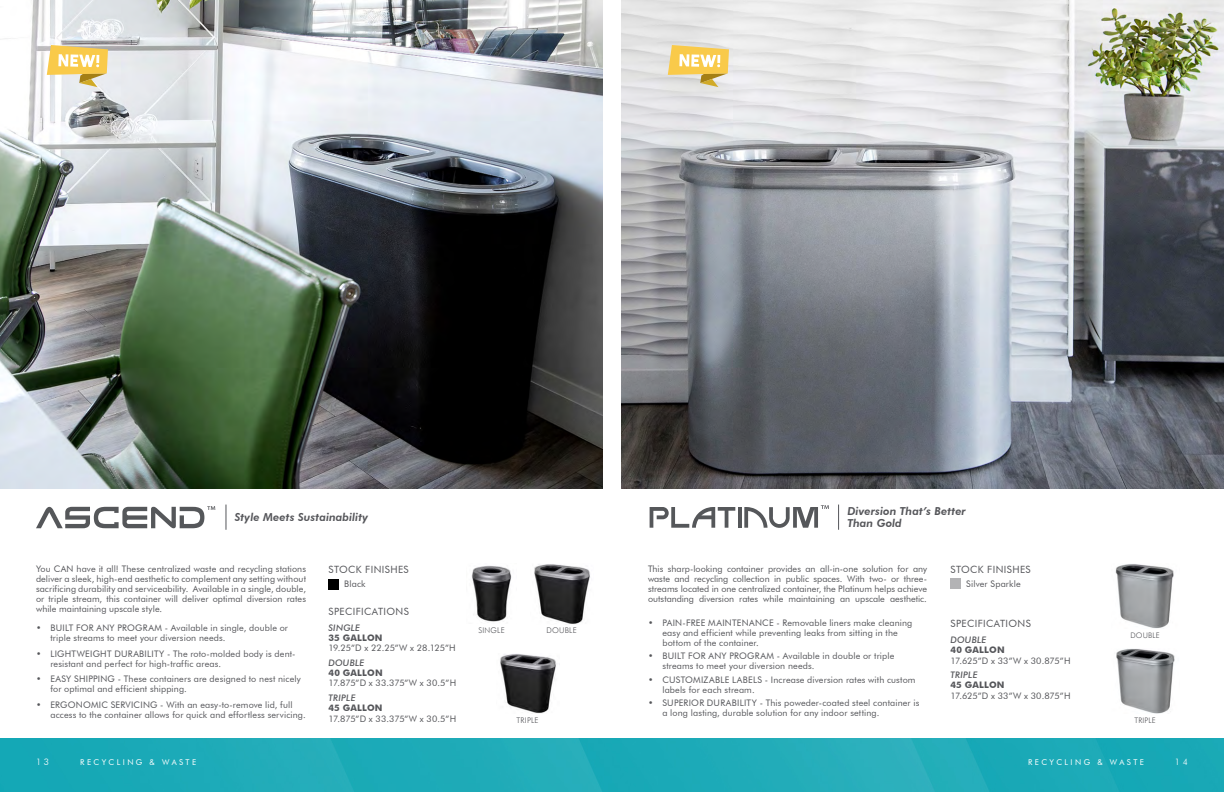
<style>
.page{position:relative;width:1224px;height:792px;background:#fff}
.page>*{position:absolute;margin:0;border:0;box-sizing:border-box;transform-origin:0 0}
.t1{font:italic 800 11px/12px "Futura BT";letter-spacing:.005em;color:#55565a}
.t2{font:10px "Futura BT";letter-spacing:.04em;color:#55565a}
.t3{font:9px/10px "Futura BT";letter-spacing:.015em;color:#55565a}
.t4{font:9px "Futura BT";letter-spacing:-.02em;color:#55565a}
.t5{font:700 9px "Futura BT";letter-spacing:.02em;color:#55565a}
.t6{font:italic 500 9px "Futura BT";letter-spacing:.025em;color:#55565a}
.t7{font:300 9px "Futura BT";color:#fff}
.t8{font:8px "Futura BT";letter-spacing:.3em;color:#fff}
.t9{font:300 7.8px "Futura BT";letter-spacing:.025em;color:#55565a}
.t10{font:300 7.6px "Futura BT";letter-spacing:.025em;color:#55565a}
</style>
<div class="page">
<img style="left:0;top:738px;width:1224px;height:54px">
<img style="left:0;top:0;width:603px;height:488px">
<img style="left:621px;top:0;width:603px;height:488px">
<svg style="left:47px;top:45px;width:61px;height:42px;background:#efd58f"></svg>
<svg style="left:668px;top:45px;width:61px;height:42px;background:#edd38c"></svg>
<img style="left:1116px;top:649px;width:59px;height:64px">
<img style="left:471px;top:565px;width:41px;height:57px">
<img style="left:534px;top:564px;width:56px;height:60px">
<img style="left:1115px;top:564px;width:59px;height:64px">
<svg style="left:225px;top:505px;width:1px;height:25px"></svg>
<svg style="left:36px;top:506px;width:179px;height:22px"></svg>
<svg style="left:838px;top:505px;width:1px;height:25px"></svg>
<svg style="left:650px;top:507px;width:85px;height:21px"></svg>
<hr style="left:738px;top:507px;width:4px;height:21px;background:#55575a">
<svg style="left:744px;top:505px;width:85px;height:23px"></svg>
<div style="left:328px;top:579px;width:11px;height:11px;background:#000"></div>
<div style="left:950px;top:578px;width:11px;height:11px;background:#b3b3b5"></div>
<img style="left:500px;top:654px;width:57px;height:59px">
<p class="t1" style="left:235px;top:511px;width:135px">Style Meets Sustainability</p>
<p class="t3" style="left:36px;top:564px;width:272px;text-align:justify">You CAN have it all! These centralized waste and recycling stations deliver a sleek, high-end aesthetic to complement any setting without sacrificing durability and serviceability. Available in a single, double, or triple stream, this container will deliver optimal diversion rates while maintaining upscale style.</p>
<p class="t3" style="left:50px;top:623px;width:239px;text-indent:-14px">• BUILT FOR ANY PROGRAM - Available in single, double or triple streams to meet your diversion needs.</p>
<p class="t3" style="left:50px;top:649px;width:247px;text-indent:-14px">• LIGHTWEIGHT DURABILITY - The roto-molded body is dent&shy;resistant and perfect for high-traffic areas.</p>
<p class="t3" style="left:50px;top:674px;width:252px;text-indent:-14px">• EASY SHIPPING - These containers are designed to nest nicely for optimal and efficient shipping.</p>
<p class="t3" style="left:50px;top:700px;width:257px;text-indent:-14px">• ERGONOMIC SERVICING - With an easy-to-remove lid, full access to the container allows for quick and effortless servicing.</p>
<p class="t2" style="left:328px;top:563px;width:82px">STOCK FINISHES</p>
<p class="t3" style="left:344px;top:579px;width:23px">Black</p>
<p class="t2" style="left:328px;top:605px;width:82px">SPECIFICATIONS</p>
<p class="t6" style="left:328px;top:622px;width:33px">SINGLE</p>
<p class="t5" style="left:328px;top:632px;width:56px">35 GALLON</p>
<p class="t3" style="left:328px;top:643px;width:129px">19.25”D x 22.25”W x 28.125”H</p>
<p class="t6" style="left:328px;top:657px;width:38px">DOUBLE</p>
<p class="t5" style="left:328px;top:667px;width:56px">40 GALLON</p>
<p class="t4" style="left:328px;top:678px;width:129px">17.875”D x 33.375”W x 30.5”H</p>
<p class="t6" style="left:328px;top:692px;width:29px">TRIPLE</p>
<p class="t5" style="left:328px;top:702px;width:56px">45 GALLON</p>
<p class="t4" style="left:328px;top:713px;width:129px">17.875”D x 33.375”W x 30.5”H</p>
<p class="t9" style="left:478px;top:625px;width:28px">SINGLE</p>
<p class="t9" style="left:546px;top:626px;width:32px">DOUBLE</p>
<p class="t9" style="left:517px;top:715px;width:24px">TRIPLE</p>
<p class="t1" style="left:847px;top:505px;width:120px">Diversion That’s Better<br>Than Gold</p>
<p class="t3" style="left:648px;top:564px;width:281px;text-align:justify">This sharp-looking container provides an all-in-one solution for any waste and recycling collection in public spaces. With two- or three&shy;streams located in one centralized container, the Platinum helps achieve outstanding diversion rates while maintaining an upscale aesthetic.</p>
<p class="t3" style="left:662px;top:617px;width:252px;text-indent:-14px">• PAIN-FREE MAINTENANCE - Removable liners make cleaning easy and efficient while preventing leaks from sitting in the bottom of the container.</p>
<p class="t3" style="left:662px;top:651px;width:234px;text-indent:-14px">• BUILT FOR ANY PROGRAM - Available in double or triple streams to meet your diversion needs.</p>
<p class="t3" style="left:662px;top:675px;width:255px;text-indent:-14px">• CUSTOMIZABLE LABELS - Increase diversion rates with custom labels for each stream.</p>
<p class="t3" style="left:662px;top:698px;width:259px;text-indent:-14px">• SUPERIOR DURABILITY - This poweder-coated steel container is a long lasting, durable solution for any indoor setting.</p>
<p class="t2" style="left:950px;top:563px;width:82px">STOCK FINISHES</p>
<p class="t3" style="left:966px;top:579px;width:56px">Silver Sparkle</p>
<p class="t2" style="left:950px;top:618px;width:82px">SPECIFICATIONS</p>
<p class="t6" style="left:950px;top:634px;width:38px">DOUBLE</p>
<p class="t5" style="left:950px;top:644px;width:56px">40 GALLON</p>
<p class="t4" style="left:950px;top:655px;width:122px">17.625”D x 33”W x 30.875”H</p>
<p class="t6" style="left:950px;top:670px;width:29px">TRIPLE</p>
<p class="t5" style="left:950px;top:680px;width:56px">45 GALLON</p>
<p class="t4" style="left:950px;top:690px;width:122px">17.625”D x 33”W x 30.875”H</p>
<p class="t10" style="left:1130px;top:631px;width:31px">DOUBLE</p>
<p class="t10" style="left:1134px;top:715px;width:23px">TRIPLE</p>
<p class="t7" style="left:36px;top:756px;width:15px">1 3</p>
<p class="t8" style="left:80px;top:757px;width:117px">RECYCLING &amp; WASTE</p>
<p class="t8" style="left:1028px;top:757px;width:117px">RECYCLING &amp; WASTE</p>
<p class="t7" style="left:1175px;top:756px;width:15px">1 4</p>
</div>
